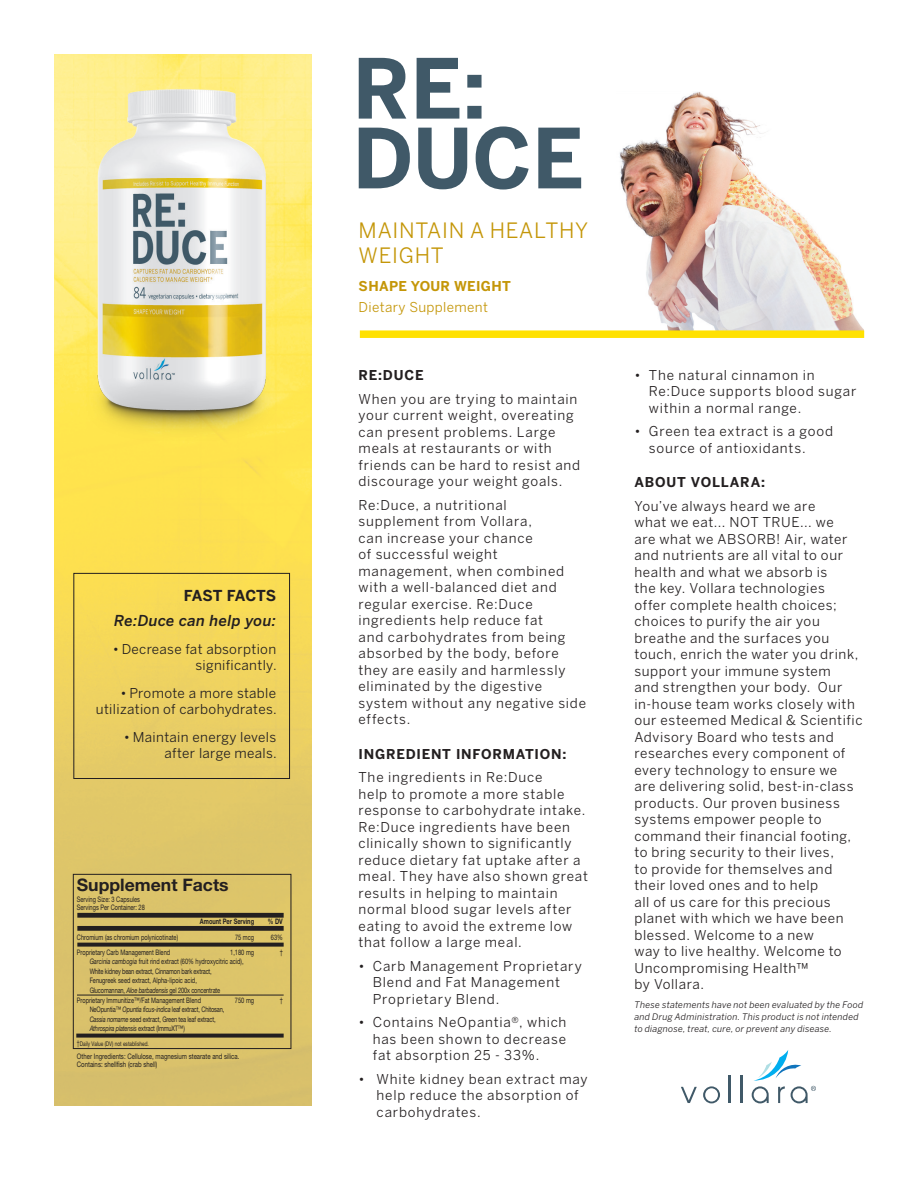
<style>
.page{position:relative;width:918px;height:1188px;background:#fff}
.page>*{position:absolute;margin:0;border:0;box-sizing:border-box;transform-origin:0 0}
.t1{font:700 82.05px/69.8px "Benton Sans";color:#405968}
.t2{font:21px/25.5px "Benton Sans";letter-spacing:.035em;color:#c49608}
.t3{font:700 17.25px "Helvetica Neue";color:#231f20}
.t4{font:italic 500 15px "Benton Sans";letter-spacing:.025em;color:#231f20}
.t5{font:700 15px "Benton Sans";color:#231f20}
.t6{font:13.5px/16.5px "Benton Sans";letter-spacing:.05em;color:#231f20}
.t7{font:13.5px/16.2px "Benton Sans";letter-spacing:.025em;color:#231f20;text-align:right}
.t8{font:700 13.5px "Benton Sans";letter-spacing:.055em;color:#231f20}
.t9{font:13.5px/16.2px "Benton Sans";letter-spacing:.015em;color:#231f20;text-align:right}
.t10{font:13.5px/16.2px "Benton Sans";letter-spacing:.02em;color:#231f20;text-align:right}
.t11{font:13.5px "Benton Sans";letter-spacing:.025em;color:#c49608}
.t12{font:700 13.5px "Benton Sans";letter-spacing:.025em;color:#c49608}
.t13{font:italic 9px/12px "Benton Sans";letter-spacing:.02em;color:#231f20}
.t14{font:7.65px/7.9px "Helvetica Neue";color:#231f20;scale:.75 1}
.t15{font:7.65px/9.6px "Helvetica Neue";letter-spacing:-.025em;color:#231f20;scale:.75 1}
.t16{font:7.65px/7.9px "Helvetica Neue";color:#231f20;scale:.8 1}
.t17{font:italic 7.65px "Helvetica Neue LT Std";letter-spacing:-.025em;color:#231f20;scale:.75 1}
.t18{font:700 7.65px "Helvetica Neue";color:#231f20;scale:.75 1}
.t19{font:6.45px "Helvetica Neue";color:#231f20;scale:.75 1}
.s1{font-family:"Helvetica Neue LT Std";font-style:italic}
.s2{font-family:"Helvetica Neue";font-style:normal}
.s3{font-size:7.95px}
</style>
<div class="page">
<img style="left:619px;top:92px;width:245px;height:238px">
<img style="left:54px;top:54px;width:258px;height:1051px">
<svg style="left:681px;top:1087px;width:16px;height:16px"></svg>
<hr style="left:729px;top:1075px;width:2px;height:28px;background:#405968">
<hr style="left:741px;top:1075px;width:2px;height:28px;background:#405968">
<svg style="left:703px;top:1086px;width:17px;height:17px"></svg>
<svg style="left:752px;top:1050px;width:64px;height:53px"></svg>
<img style="left:81px;top:90px;width:201px;height:351px">
<div style="left:73px;top:573px;width:217px;height:206px;border:1px solid #231f20"></div>
<div style="left:73px;top:874px;width:218px;height:175px;border:1px solid #231f20"></div>
<div style="left:77px;top:913px;width:207px;height:5px;background:#231f20"></div>
<svg style="left:77px;top:943px;width:207px;height:4px"></svg>
<svg style="left:76px;top:1034px;width:208px;height:4px"></svg>
<div style="left:77px;top:926px;width:207px;height:5px;background:#231f20"></div>
<hr style="left:77px;top:995px;width:207px;height:1px;background:#231f20">
<div style="left:360px;top:330px;width:504px;height:8px;background:#ffe101"></div>
<p class="t5" style="left:184px;top:586px;width:94px">FAST FACTS</p>
<p class="t4" style="left:114px;top:611px;width:163px">Re:Duce can help you:</p>
<p class="t10" style="left:113px;top:641px;width:165px">• Decrease fat absorption significantly.</p>
<p class="t7" style="left:96px;top:685px;width:182px">• Promote a more stable utilization of carbohydrates.</p>
<p class="t9" style="left:124px;top:729px;width:154px">• Maintain energy levels after large meals.</p>
<p class="t3" style="left:77px;top:874px;width:153px">Supplement Facts</p>
<p class="t14" style="left:77px;top:895px;width:92px">Serving Size: 3 Capsules<br>Servings Per Container: 28</p>
<p class="t18" style="left:200px;top:917px;width:74px">Amount Per Serving</p>
<p class="t18" style="left:268px;top:917px;width:22px">% DV</p>
<p class="t14" style="left:77px;top:933px;width:137px">Chromium (as chromium polynicotinate)</p>
<p class="t14" style="left:235px;top:933px;width:27px">75 mcg</p>
<p class="t14" style="left:271px;top:933px;width:18px">63%</p>
<p class="t14" style="left:77px;top:948px;width:126px">Proprietary Carb Management Blend</p>
<p class="t14" style="left:230px;top:948px;width:33px">1,180 mg</p>
<p class="t14" style="left:280px;top:948px;width:6px">†</p>
<p class="t14" style="left:90px;top:957px;width:207px"><span class="s1">Garcinia cambogia</span> fruit rind extract (60% hydroxycitric acid),</p>
<p class="t15" style="left:90px;top:966px;width:164px">White kidney bean extract, Cinnamon bark extract,</p>
<p class="t14" style="left:90px;top:977px;width:144px">Fenugreek seed extract, Alpha-lipoic acid,</p>
<p class="t15" style="left:90px;top:985px;width:176px">Glucomannan, <span class="s1">Aloe barbadensis</span> gel 200x concentrate</p>
<p class="t14" style="left:77px;top:996px;width:167px">Proprietary Immunitize™/Fat Management Blend</p>
<p class="t14" style="left:235px;top:996px;width:27px">750 mg</p>
<p class="t14" style="left:280px;top:996px;width:6px">†</p>
<p class="t15" style="left:90px;top:1004px;width:181px">NeOpuntia™ <span class="s1">Opuntia ficus-indica</span> leaf extract, Chitosan,<br><span class="s1">Cassia nomame</span> seed extract, Green tea leaf extract,</p>
<p class="t17" style="left:90px;top:1024px;width:128px">Athrospira platensis <span class="s2">extract (ImmuXT™)</span></p>
<p class="t19" style="left:77px;top:1039px;width:97px"><span class="s3">†</span>Daily Value (DV) not established.</p>
<p class="t16" style="left:77px;top:1052px;width:205px">Other Ingredients: Cellulose, magnesium stearate and silica.<br>Contains: shellfish (crab shell)</p>
<h1 class="t1" style="left:352px;top:53px;width:233px">RE:<br>DUCE</h1>
<h2 class="t2" style="left:359px;top:217px;width:231px">Maintain a Healthy<br>Weight</h2>
<p class="t12" style="left:359px;top:278px;width:154px">SHAPE YOUR WEIGHT</p>
<p class="t11" style="left:359px;top:299px;width:131px">Dietary Supplement</p>
<p class="t8" style="left:358px;top:367px;width:46px">RE:DUCE</p>
<p class="t6" style="left:358px;top:390px;width:223px">When you are trying to maintain your current weight, overeating can present problems. Large meals at restaurants or with friends can be hard to resist and discourage your weight goals.</p>
<p class="t6" style="left:358px;top:496px;width:229px">Re:Duce, a nutritional supplement from Vollara,<br>can increase your chance<br>of successful weight management, when combined with a well-balanced diet and regular exercise. Re:Duce ingredients help reduce fat<br>and carbohydrates from being absorbed by the body, before they are easily and harmlessly eliminated by the digestive system without any negative side effects.</p>
<p class="t8" style="left:358px;top:746px;width:27px">INGREDIE</p>
<p class="t8" style="left:431px;top:746px;width:137px">NT INFORMATION:</p>
<p class="t6" style="left:358px;top:769px;width:231px">The ingredients in Re:Duce<br>help to promote a more stable response to carbohydrate intake.<br>Re:Duce ingredients have been clinically shown to significantly reduce dietary fat uptake after a meal. They have also shown great results in helping to maintain normal blood sugar levels after eating to avoid the extreme low that follow a large meal.</p>
<p class="t6" style="left:373px;top:957px;width:211px;text-indent:-14px">• Carb Management Proprietary<br>Blend and Fat Management<br>Proprietary Blend.</p>
<p class="t6" style="left:373px;top:1014px;width:195px;text-align:justify;text-indent:-14px">• Contains NeOpantia®, which has been shown to decrease fat absorption 25 - 33%.</p>
<p class="t6" style="left:377px;top:1070px;width:213px;text-indent:-18px">• White kidney bean extract may help reduce the absorption of carbohydrates.</p>
<p class="t6" style="left:649px;top:366px;width:209px;text-indent:-14px">• The natural cinnamon in<br>Re:Duce supports blood sugar within a normal range.</p>
<p class="t6" style="left:649px;top:423px;width:186px;text-indent:-14px">• Green tea extract is a good source of antioxidants.</p>
<p class="t8" style="left:634px;top:474px;width:132px">ABOUT VOLLARA:</p>
<p class="t6" style="left:634px;top:497px;width:230px">You’ve always heard we are<br>what we eat... NOT TRUE... we<br>are what we ABSORB! Air, water and nutrients are all vital to our health and what we absorb is<br>the key. Vollara technologies<br>offer complete health choices; choices to purify the air you breathe and the surfaces you touch, enrich the water you drink, support your immune system<br>and strengthen your body. Our in-house team works closely with our esteemed Medical &amp; Scientific<br>Advisory Board who tests and researches every component of every technology to ensure we<br>are delivering solid, best-in-class products. Our proven business systems empower people to command their financial footing, to bring security to their lives,<br>to provide for themselves and their loved ones and to help<br>all of us care for this precious planet with which we have been blessed. Welcome to a new<br>way to live healthy. Welcome to<br>Uncompromising Health™<br>by Vollara.</p>
<p class="t13" style="left:634px;top:999px;width:230px">These statements have not been evaluated by the Food and Drug Administration. This product is not intended to diagnose, treat, cure, or prevent any disease.</p>
</div>
